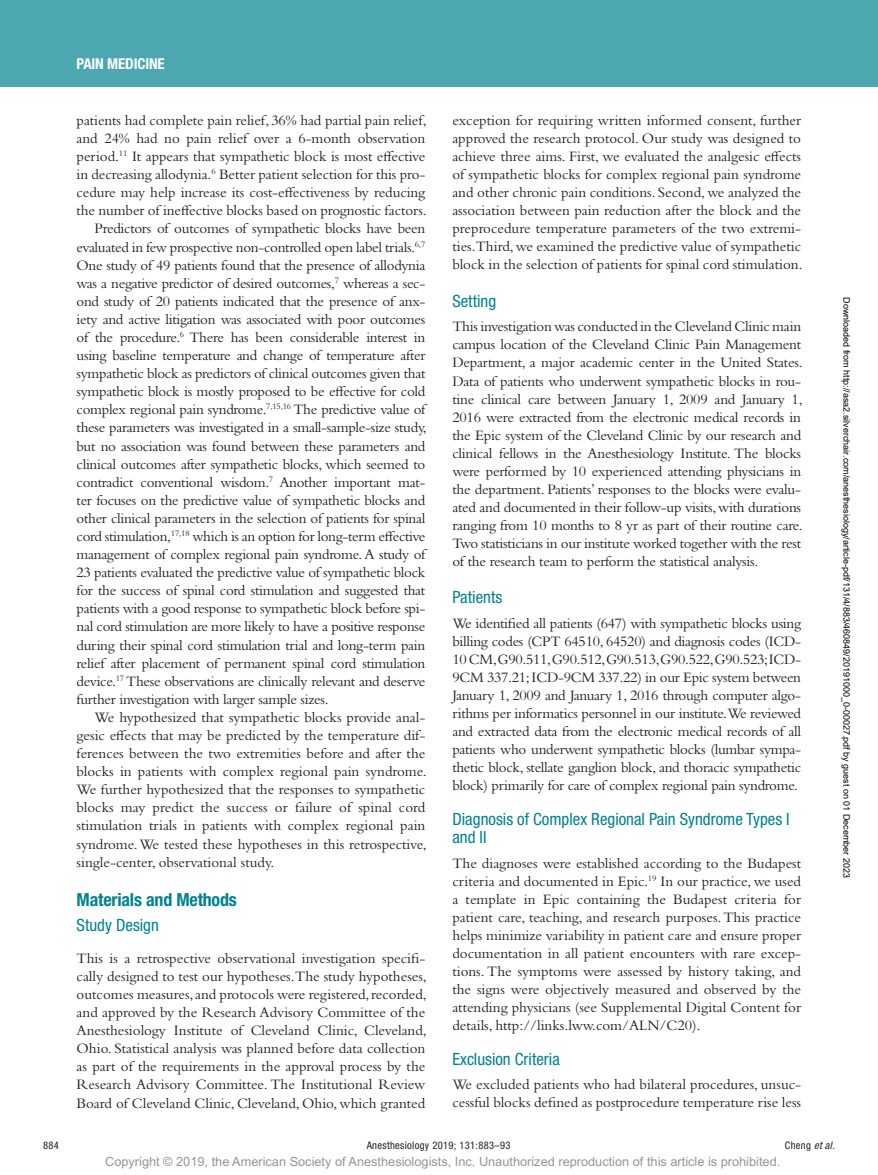
<style>
.page{position:relative;width:878px;height:1175px;background:#fff}
.page>*{position:absolute;margin:0;border:0;box-sizing:border-box;transform-origin:0 0}
.t1{font:700 condensed 18px "Helvetica Neue LT Std";letter-spacing:-.01em;color:#00828e}
.t2{font:condensed 16.8px/18px "Helvetica Neue LT Std";color:#00828e}
.t3{font:15px/18px "Bembo Std";letter-spacing:-.02em;color:#231f20;text-align:justify}
.t4{font:15px/18px "Bembo Std";color:#231f20}
.t5{font:700 condensed 15px "Helvetica Neue LT Std";letter-spacing:-.01em;color:#fff}
.t6{font:12.75px "Arial MT Std";color:#939598}
.t7{font:condensed 10.5px "Helvetica Neue LT Std";letter-spacing:.03em;color:#231f20}
.t8{font:9px "Arial";color:#000}
.s1{font-style:italic}
</style>
<div class="page">
<div style="left:0;top:0;width:878px;height:86px;background:#4da7b0"></div>
<p class="t5" style="left:77px;top:54px;width:90px">Pain Medicine</p>
<p class="t3" style="left:77px;top:111px;width:352px">patients had complete pain relief, 36% had partial pain relief,</p>
<p class="t3" style="left:77px;top:129px;width:350px">and 24% had no pain relief over a 6-month observation</p>
<p class="t3" style="left:77px;top:147px;width:350px">period.<sup>11</sup> It appears that sympathetic block is most effective</p>
<p class="t3" style="left:77px;top:165px;width:350px">in decreasing allodynia.<sup>6</sup> Better patient selection for this pro-</p>
<p class="t3" style="left:77px;top:183px;width:350px">cedure may help increase its cost-effectiveness by reducing</p>
<p class="t3" style="left:77px;top:201px;width:352px">the number of ineffective blocks based on prognostic factors.</p>
<p class="t3" style="left:95px;top:219px;width:332px">Predictors of outcomes of sympathetic blocks have been</p>
<p class="t3" style="left:77px;top:237px;width:350px">evaluated in few prospective non-controlled open label trials.<sup>6,7</sup></p>
<p class="t3" style="left:77px;top:256px;width:350px">One study of 49 patients found that the presence of allodynia</p>
<p class="t3" style="left:77px;top:274px;width:350px">was a negative predictor of desired outcomes,<sup>7</sup> whereas a sec-</p>
<p class="t3" style="left:77px;top:292px;width:350px">ond study of 20 patients indicated that the presence of anx-</p>
<p class="t3" style="left:77px;top:310px;width:350px">iety and active litigation was associated with poor outcomes</p>
<p class="t3" style="left:77px;top:328px;width:350px">of the procedure.<sup>6</sup> There has been considerable interest in</p>
<p class="t3" style="left:77px;top:346px;width:350px">using baseline temperature and change of temperature after</p>
<p class="t3" style="left:77px;top:364px;width:350px">sympathetic block as predictors of clinical outcomes given that</p>
<p class="t3" style="left:77px;top:382px;width:350px">sympathetic block is mostly proposed to be effective for cold</p>
<p class="t3" style="left:77px;top:400px;width:350px">complex regional pain syndrome.<sup>7,15,16</sup> The predictive value of</p>
<p class="t3" style="left:77px;top:418px;width:352px">these parameters was investigated in a small-sample-size study,</p>
<p class="t3" style="left:77px;top:436px;width:350px">but no association was found between these parameters and</p>
<p class="t3" style="left:77px;top:454px;width:350px">clinical outcomes after sympathetic blocks, which seemed to</p>
<p class="t3" style="left:77px;top:473px;width:350px">contradict conventional wisdom.<sup>7</sup> Another important mat-</p>
<p class="t3" style="left:77px;top:491px;width:350px">ter focuses on the predictive value of sympathetic blocks and</p>
<p class="t3" style="left:77px;top:509px;width:350px">other clinical parameters in the selection of patients for spinal</p>
<p class="t3" style="left:77px;top:527px;width:350px">cord stimulation,<sup>17,18</sup> which is an option for long-term effective</p>
<p class="t3" style="left:77px;top:545px;width:350px">management of complex regional pain syndrome. A study of</p>
<p class="t3" style="left:77px;top:563px;width:350px">23 patients evaluated the predictive value of sympathetic block</p>
<p class="t3" style="left:77px;top:581px;width:350px">for the success of spinal cord stimulation and suggested that</p>
<p class="t3" style="left:77px;top:599px;width:350px">patients with a good response to sympathetic block before spi-</p>
<p class="t3" style="left:77px;top:617px;width:350px">nal cord stimulation are more likely to have a positive response</p>
<p class="t3" style="left:77px;top:635px;width:350px">during their spinal cord stimulation trial and long-term pain</p>
<p class="t3" style="left:77px;top:653px;width:350px">relief after placement of permanent spinal cord stimulation</p>
<p class="t3" style="left:77px;top:671px;width:350px">device.<sup>17</sup> These observations are clinically relevant and deserve</p>
<p class="t3" style="left:77px;top:690px;width:253px">further investigation with larger sample sizes.</p>
<p class="t4" style="left:95px;top:708px;width:332px">We hypothesized that sympathetic blocks provide anal-</p>
<p class="t4" style="left:77px;top:726px;width:350px">gesic effects that may be predicted by the temperature dif-</p>
<p class="t4" style="left:77px;top:744px;width:350px">ferences between the two extremities before and after the</p>
<p class="t4" style="left:77px;top:762px;width:352px">blocks in patients with complex regional pain syndrome.</p>
<p class="t4" style="left:77px;top:780px;width:350px">We further hypothesized that the responses to sympathetic</p>
<p class="t4" style="left:77px;top:798px;width:350px">blocks may predict the success or failure of spinal cord</p>
<p class="t4" style="left:77px;top:816px;width:350px">stimulation trials in patients with complex regional pain</p>
<p class="t4" style="left:77px;top:834px;width:352px">syndrome. We tested these hypotheses in this retrospective,</p>
<p class="t4" style="left:77px;top:852px;width:199px">single-center, observational study.</p>
<p class="t1" style="left:77px;top:889px;width:162px">Materials and Methods</p>
<p class="t2" style="left:77px;top:916px;width:84px">Study Design</p>
<p class="t3" style="left:77px;top:948px;width:352px">This is a retrospective observational investigation specifi&shy;cally designed to test our hypotheses.The study hypotheses, outcomes measures, and protocols were registered, recorded, and approved by the Research Advisory Committee of the Anesthesiology Institute of Cleveland Clinic, Cleveland, Ohio. Statistical analysis was planned before data collection as part of the requirements in the approval process by the Research Advisory Committee. The Institutional Review Board of Cleveland Clinic, Cleveland, Ohio, which granted</p>
<p class="t3" style="left:452px;top:111px;width:352px">exception for requiring written informed consent, further approved the research protocol. Our study was designed to achieve three aims. First, we evaluated the analgesic effects of sympathetic blocks for complex regional pain syndrome and other chronic pain conditions. Second, we analyzed the association between pain reduction after the block and the preprocedure temperature parameters of the two extremi&shy;ties.Third, we examined the predictive value of sympathetic block in the selection of patients for spinal cord stimulation.</p>
<p class="t2" style="left:452px;top:291px;width:45px">Setting</p>
<p class="t3" style="left:452px;top:317px;width:352px">This investigation was conducted in the Cleveland Clinic main campus location of the Cleveland Clinic Pain Management Department, a major academic center in the United States.<br>Data of patients who underwent sympathetic blocks in rou&shy;tine clinical care between January 1, 2009 and January 1, 2016 were extracted from the electronic medical records in the Epic system of the Cleveland Clinic by our research and clinical fellows in the Anesthesiology Institute. The blocks were performed by 10 experienced attending physicians in the department. Patients’ responses to the blocks were evalu&shy;ated and documented in their follow-up visits, with durations ranging from 10 months to 8 yr as part of their routine care.<br>Two statisticians in our institute worked together with the rest of the research team to perform the statistical analysis.</p>
<p class="t2" style="left:452px;top:588px;width:51px">Patients</p>
<p class="t3" style="left:452px;top:614px;width:350px">We identified all patients (647) with sympathetic blocks using billing codes (CPT 64510, 64520) and diagnosis codes (ICD-10 CM,G90.511,G90.512,G90.513,G90.522,G90.523;ICD-9CM 337.21; ICD-9CM 337.22) in our Epic system between January 1, 2009 and January 1, 2016 through computer algo&shy;rithms per informatics personnel in our institute.We reviewed and extracted data from the electronic medical records of all patients who underwent sympathetic blocks (lumbar sympa&shy;thetic block, stellate ganglion block, and thoracic sympathetic block) primarily for care of complex regional pain syndrome.</p>
<p class="t2" style="left:452px;top:810px;width:339px">Diagnosis of Complex Regional Pain Syndrome Types I and II</p>
<p class="t3" style="left:452px;top:853px;width:350px">The diagnoses were established according to the Budapest criteria and documented in Epic.<sup>19</sup> In our practice, we used a template in Epic containing the Budapest criteria for patient care, teaching, and research purposes. This practice helps minimize variability in patient care and ensure proper documentation in all patient encounters with rare excep&shy;tions. The symptoms were assessed by history taking, and the signs were objectively measured and observed by the attending physicians (see Supplemental Digital Content for details, http://links.lww.com/ALN/C20).</p>
<p class="t2" style="left:452px;top:1049px;width:109px">Exclusion Criteria</p>
<p class="t4" style="left:452px;top:1075px;width:350px">We excluded patients who had bilateral procedures, unsuc&shy;cessful blocks defined as postprocedure temperature rise less</p>
<p class="t8" style="left:850px;top:297px;width:582px;rotate:90deg">Downloaded from http://asa2.silverchair.com/anesthesiology/article-pdf/131/4/883/460849/20191000_0-00027.pdf by guest on 01 December 2023</p>
<p class="t7" style="left:43px;top:1139px;width:17px">884</p>
<p class="t7" style="left:367px;top:1139px;width:145px">Anesthesiology 2019; 131:883–93</p>
<p class="t7" style="left:784px;top:1139px;width:51px">Cheng <span class="s1">et al.</span></p>
<p class="t6" style="left:105px;top:1154px;width:676px">Copyright © 2019, the American Society of Anesthesiologists, Inc. Unauthorized reproduction of this article is prohibited.</p>
</div>
